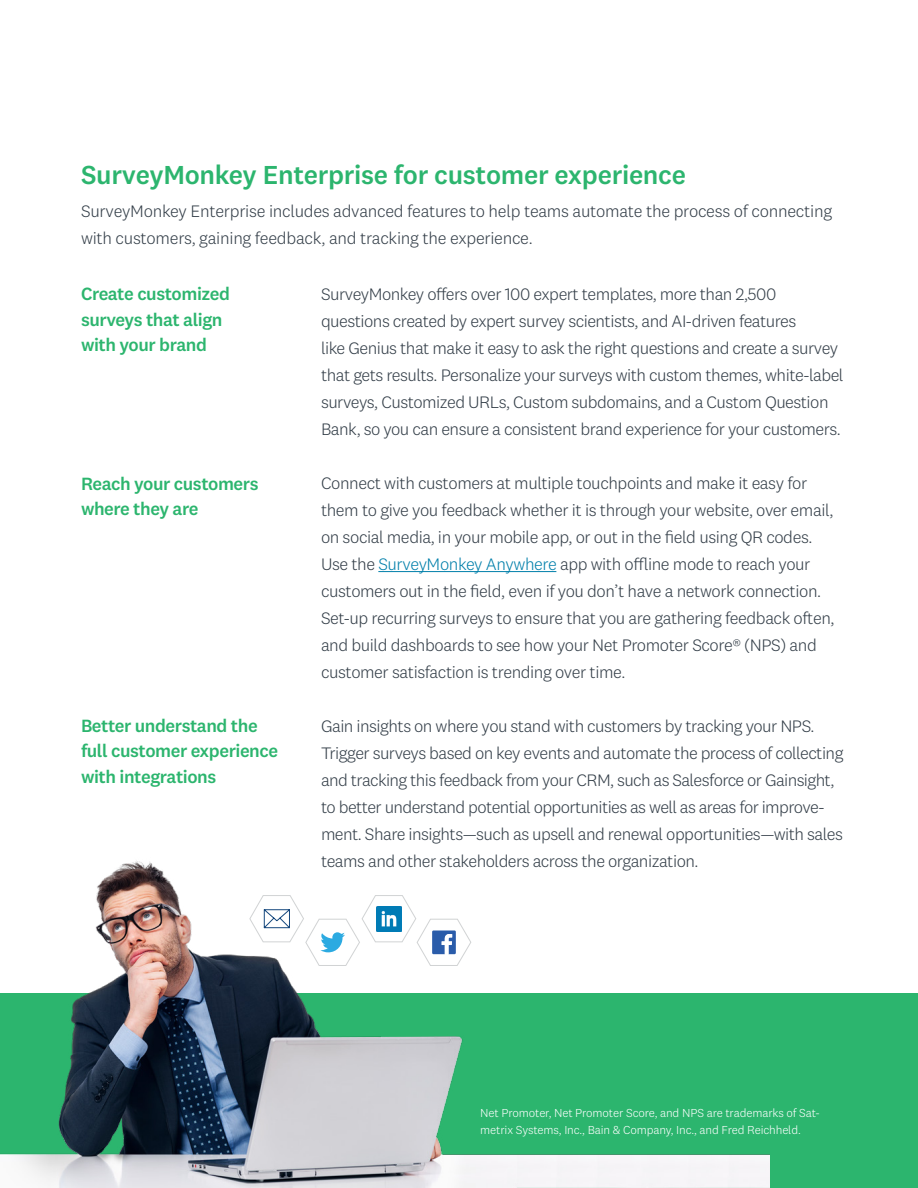
<style>
.page{position:relative;width:918px;height:1188px;background:#fff}
.page>*{position:absolute;margin:0;border:0;box-sizing:border-box;transform-origin:0 0}
.t1{font:500 27px "National 2";letter-spacing:-.01em;color:#2cb56e}
.t2{font:500 18.3px/25.5px "National 2";letter-spacing:-.025em;color:#2cb56e}
.t3{font:300 17.25px/27px "National 2";letter-spacing:-.03em;color:#333e48}
.t4{font:300 12px/16.5px "National 2";letter-spacing:-.01em;color:#fff}
.s1{color:#007faa}
</style>
<div class="page">
<div style="left:0;top:994px;width:918px;height:194px;background:#2cb56e"></div>
<hr style="left:378px;top:571px;width:178px;height:1px;background:#007faa">
<img style="left:0;top:861px;width:769px;height:327px">
<svg style="left:249px;top:895px;width:223px;height:71px"></svg>
<h1 class="t1" style="left:81px;top:158px;width:607px">SurveyMonkey Enterprise for customer experience</h1>
<p class="t3" style="left:81px;top:197px;width:753px">SurveyMonkey Enterprise includes advanced features to help teams automate the process of connecting with customers, gaining feedback, and tracking the experience.</p>
<p class="t3" style="left:321px;top:280px;width:524px">SurveyMonkey offers over 100 expert templates, more than 2,500 questions created by expert survey scientists, and AI-driven features<br>like Genius that make it easy to ask the right questions and create a survey that gets results. Personalize your surveys with custom themes, white-label surveys, Customized URLs, Custom subdomains, and a Custom Question Bank, so you can ensure a consistent brand experience for your customers.</p>
<p class="t3" style="left:321px;top:469px;width:515px">Connect with customers at multiple touchpoints and make it easy for them to give you feedback whether it is through your website, over email, on social media, in your mobile app, or out in the field using QR codes.<br>Use the <span class="s1">SurveyMonkey Anywhere</span> app with offline mode to reach your customers out in the field, even if you don’t have a network connection.<br>Set-up recurring surveys to ensure that you are gathering feedback often, and build dashboards to see how your Net Promoter Score® (NPS) and customer satisfaction is trending over time.</p>
<p class="t3" style="left:321px;top:712px;width:524px">Gain insights on where you stand with customers by tracking your NPS.<br>Trigger surveys based on key events and automate the process of collecting and tracking this feedback from your CRM, such as Salesforce or Gainsight, to better understand potential opportunities as well as areas for improve&shy;ment. Share insights—such as upsell and renewal opportunities—with sales teams and other stakeholders across the organization.</p>
<p class="t2" style="left:81px;top:281px;width:151px">Create customized surveys that align with your brand</p>
<p class="t2" style="left:81px;top:471px;width:179px">Reach your customers where they are</p>
<p class="t2" style="left:81px;top:713px;width:199px">Better understand the full customer experience with integrations</p>
<p class="t4" style="left:480px;top:1105px;width:341px">Net Promoter, Net Promoter Score, and NPS are trademarks of Sat&shy;metrix Systems, Inc., Bain &amp; Company, Inc., and Fred Reichheld.</p>
</div>
